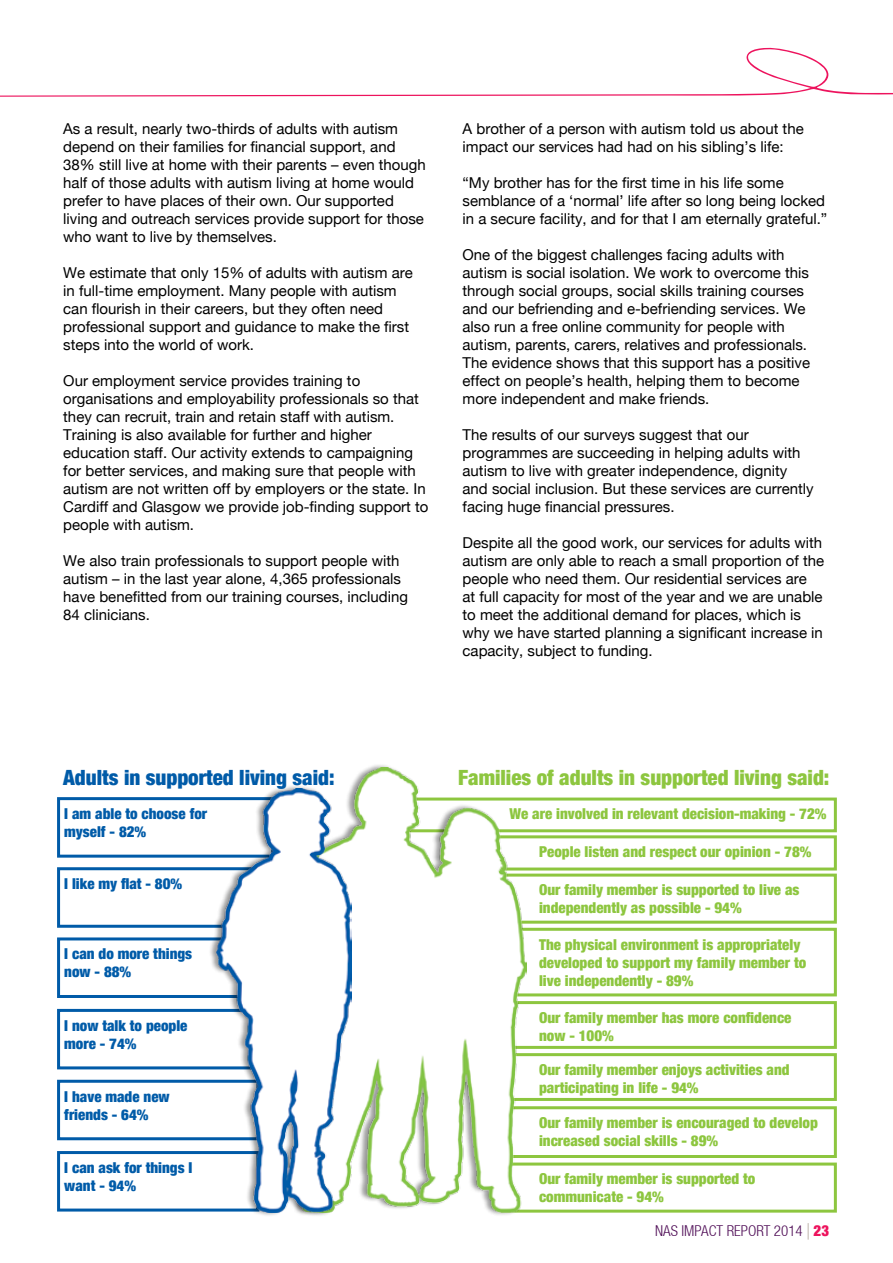
<style>
.page{position:relative;width:893px;height:1263px;background:#fff}
.page>*{position:absolute;margin:0;border:0;box-sizing:border-box;transform-origin:0 0}
.t1{font:900 condensed 21px "Helvetica Neue";color:#8dc63f}
.t2{font:900 condensed 21px "Helvetica Neue";color:#005ba8}
.t3{font:15px/18px "Helvetica Neue";color:#000}
.t4{font:900 condensed 15px/18px "Helvetica Neue";color:#8dc63f}
.t5{font:900 condensed 15px/18px "Helvetica Neue";color:#005ba8}
.t6{font:300 condensed 15px "Helvetica Neue LT";color:#4f0d56}
.s1{font-family:"Helvetica Neue";font-stretch:normal;font-size:16.5px;color:#bbb0a6}
.s2{font-family:"Helvetica Neue";font-weight:900;color:#ed135d}
</style>
<div class="page">
<svg style="left:0;top:48px;width:893px;height:49px"></svg>
<div style="left:57px;top:797px;width:217px;height:61px;border:3px solid #005ba8"></div>
<div style="left:57px;top:867px;width:202px;height:61px;border:3px solid #005ba8"></div>
<div style="left:57px;top:937px;width:202px;height:61px;border:3px solid #005ba8"></div>
<div style="left:57px;top:1009px;width:202px;height:60px;border:3px solid #005ba8"></div>
<div style="left:57px;top:1080px;width:202px;height:60px;border:3px solid #005ba8"></div>
<div style="left:57px;top:1151px;width:202px;height:60px;border:3px solid #005ba8"></div>
<div style="left:401px;top:797px;width:436px;height:35px;border:3px solid #8dc63f"></div>
<div style="left:488px;top:835px;width:349px;height:35px;border:3px solid #8dc63f"></div>
<div style="left:488px;top:873px;width:349px;height:51px;border:3px solid #8dc63f"></div>
<div style="left:488px;top:928px;width:349px;height:68px;border:3px solid #8dc63f"></div>
<div style="left:488px;top:1001px;width:349px;height:48px;border:3px solid #8dc63f"></div>
<div style="left:488px;top:1053px;width:349px;height:48px;border:3px solid #8dc63f"></div>
<div style="left:488px;top:1106px;width:349px;height:52px;border:3px solid #8dc63f"></div>
<div style="left:501px;top:1162px;width:336px;height:50px;border:3px solid #8dc63f"></div>
<div style="left:285px;top:763px;width:242px;height:454px;background:#000;opacity:.4"></div>
<img style="left:293px;top:768px;width:234px;height:444px">
<div style="left:208px;top:784px;width:144px;height:433px;background:#000;opacity:.4"></div>
<img style="left:217px;top:789px;width:135px;height:423px">
<p class="t3" style="left:63px;top:119px;width:364px">As a result, nearly two-thirds of adults with autism depend on their families for financial support, and 38% still live at home with their parents – even though half of those adults with autism living at home would prefer to have places of their own. Our supported living and outreach services provide support for those who want to live by themselves.</p>
<p class="t3" style="left:63px;top:263px;width:351px">We estimate that only 15% of adults with autism are in full-time employment. Many people with autism can flourish in their careers, but they often need professional support and guidance to make the first steps into the world of work.</p>
<p class="t3" style="left:63px;top:371px;width:367px">Our employment service provides training to organisations and employability professionals so that they can recruit, train and retain staff with autism.<br>Training is also available for further and higher education staff. Our activity extends to campaigning for better services, and making sure that people with autism are not written off by employers or the state. In Cardiff and Glasgow we provide job-finding support to people with autism.</p>
<p class="t3" style="left:63px;top:551px;width:346px">We also train professionals to support people with autism – in the last year alone, 4,365 professionals have benefitted from our training courses, including 84 clinicians.</p>
<p class="t3" style="left:463px;top:119px;width:343px">A brother of a person with autism told us about the impact our services had had on his sibling’s life:</p>
<p class="t3" style="left:463px;top:173px;width:366px">“My brother has for the first time in his life some semblance of a ‘normal’ life after so long being locked in a secure facility, and for that I am eternally grateful.”</p>
<p class="t3" style="left:463px;top:245px;width:349px">One of the biggest challenges facing adults with autism is social isolation. We work to overcome this through social groups, social skills training courses and our befriending and e-befriending services. We also run a free online community for people with autism, parents, carers, relatives and professionals.<br>The evidence shows that this support has a positive effect on people’s health, helping them to become more independent and make friends.</p>
<p class="t3" style="left:463px;top:425px;width:353px">The results of our surveys suggest that our programmes are succeeding in helping adults with autism to live with greater independence, dignity and social inclusion. But these services are currently facing huge financial pressures.</p>
<p class="t3" style="left:463px;top:533px;width:363px">Despite all the good work, our services for adults with autism are only able to reach a small proportion of the people who need them. Our residential services are<br>at full capacity for most of the year and we are unable to meet the additional demand for places, which is why we have started planning a significant increase in capacity, subject to funding.</p>
<h1 class="t2" style="left:63px;top:765px;width:273px">Adults in supported living said:</h1>
<h1 class="t1" style="left:458px;top:765px;width:373px">Families of adults in supported living said:</h1>
<p class="t5" style="left:64px;top:804px;width:144px">I am able to choose for myself - 82%</p>
<p class="t5" style="left:64px;top:874px;width:119px">I like my flat - 80%</p>
<p class="t5" style="left:64px;top:945px;width:129px">I can do more things now - 88%</p>
<p class="t5" style="left:64px;top:1016px;width:125px">I now talk to people more - 74%</p>
<p class="t5" style="left:64px;top:1087px;width:107px">I have made new friends - 64%</p>
<p class="t5" style="left:64px;top:1158px;width:130px">I can ask for things I want - 94%</p>
<p class="t4" style="left:509px;top:805px;width:319px">We are involved in relevant decision-making - 72%</p>
<p class="t4" style="left:539px;top:843px;width:274px">People listen and respect our opinion - 78%</p>
<p class="t4" style="left:539px;top:881px;width:262px">Our family member is supported to live as independently as possible - 94%</p>
<p class="t4" style="left:539px;top:935px;width:269px">The physical environment is appropriately developed to support my family member to live independently - 89%</p>
<p class="t4" style="left:539px;top:1008px;width:254px">Our family member has more confidence now - 100%</p>
<p class="t4" style="left:539px;top:1060px;width:252px">Our family member enjoys activities and participating in life - 94%</p>
<p class="t4" style="left:539px;top:1113px;width:280px">Our family member is encouraged to develop increased social skills - 89%</p>
<p class="t4" style="left:539px;top:1170px;width:218px">Our family member is supported to communicate - 94%</p>
<p class="t6" style="left:655px;top:1222px;width:176px">NAS IMPACT REPORT 2014 <span class="s1">|</span> <span class="s2">23</span></p>
</div>
